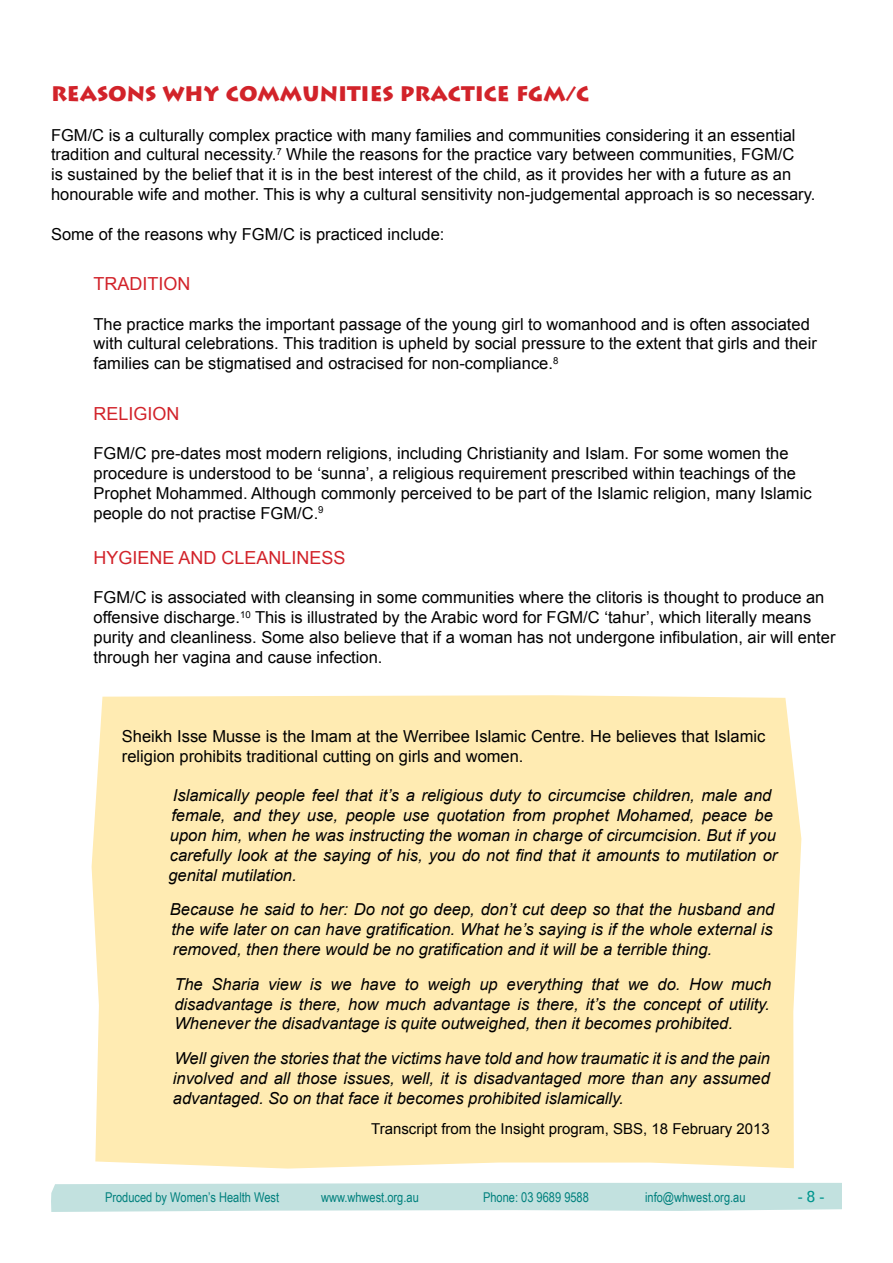
<style>
.page{position:relative;width:893px;height:1263px;background:#fff}
.page>*{position:absolute;margin:0;border:0;box-sizing:border-box;transform-origin:0 0}
.t1{font:900 21px "Liddie";color:#d2232a}
.t2{font:18px "Arial";color:#d2232a}
.t3{font:16.5px/19.8px "Arial";color:#000}
.t4{font:italic 16.5px/19.8px "Arial";color:#000;text-align:justify}
.t5{font:15px "Arial";color:#000}
.t6{font:700 15px "Bell Gothic Std";color:#00958e}
.t7{font:13.5px "Arial Narrow";color:#00928f}
</style>
<div class="page">
<svg style="left:51px;top:1183px;width:791px;height:29px;background:#c5e2e0"></svg>
<div style="left:91px;top:696px;width:711px;height:473px;background:#ffebb2"></div>
<p class="t1" style="left:51px;top:81px;width:540px">REASONS WHY COMMUNITIES PRACTICE FGM/C</p>
<p class="t3" style="left:51px;top:125px;width:766px">FGM/C is a culturally complex practice with many families and communities considering it an essential tradition and cultural necessity.<sup>7</sup> While the reasons for the practice vary between communities, FGM/C<br>is sustained by the belief that it is in the best interest of the child, as it provides her with a future as an honourable wife and mother. This is why a cultural sensitivity non-judgemental approach is so necessary.</p>
<p class="t3" style="left:51px;top:224px;width:395px">Some of the reasons why FGM/C is practiced include:</p>
<p class="t2" style="left:94px;top:272px;width:99px">TRADITION</p>
<p class="t3" style="left:94px;top:314px;width:725px">The practice marks the important passage of the young girl to womanhood and is often associated with cultural celebrations. This tradition is upheld by social pressure to the extent that girls and their families can be stigmatised and ostracised for non-compliance.<sup>8</sup></p>
<p class="t2" style="left:94px;top:401px;width:88px">RELIGION</p>
<p class="t3" style="left:94px;top:444px;width:720px">FGM/C pre-dates most modern religions, including Christianity and Islam. For some women the procedure is understood to be ‘sunna’, a religious requirement prescribed within teachings of the Prophet Mohammed. Although commonly perceived to be part of the Islamic religion, many Islamic people do not practise FGM/C.<sup>9</sup></p>
<p class="t2" style="left:94px;top:545px;width:254px">HYGIENE AND CLEANLINESS</p>
<p class="t3" style="left:94px;top:588px;width:743px">FGM/C is associated with cleansing in some communities where the clitoris is thought to produce an offensive discharge.<sup>10</sup> This is illustrated by the Arabic word for FGM/C ‘tahur’, which literally means purity and cleanliness. Some also believe that if a woman has not undergone infibulation, air will enter through her vagina and cause infection.</p>
<p class="t3" style="left:122px;top:726px;width:645px">Sheikh Isse Musse is the Imam at the Werribee Islamic Centre. He believes that Islamic religion prohibits traditional cutting on girls and women.</p>
<p class="t4" style="left:168px;top:786px;width:610px;text-align:left">Islamically people feel that it’s a religious duty to circumcise children, male and female, and they use, people use quotation from prophet Mohamed, peace be upon him, when he was instructing the woman in charge of circumcision. But if you carefully look at the saying of his, you do not find that it amounts to mutilation or genital mutilation.</p>
<p class="t4" style="left:170px;top:900px;width:606px">Because he said to her: Do not go deep, don’t cut deep so that the husband and the wife later on can have gratification. What he’s saying is if the whole external is removed, then there would be no gratification and it will be a terrible thing.</p>
<p class="t4" style="left:174px;top:974px;width:598px">The Sharia view is we have to weigh up everything that we do. How much disadvantage is there, how much advantage is there, it’s the concept of utility.<br>Whenever the disadvantage is quite outweighed, then it becomes prohibited.</p>
<p class="t4" style="left:173px;top:1049px;width:598px">Well given the stories that the victims have told and how traumatic it is and the pain involved and all those issues, well, it is disadvantaged more than any assumed advantaged. So on that face it becomes prohibited islamically.</p>
<p class="t5" style="left:371px;top:1119px;width:400px">Transcript from the Insight program, SBS, 18 February 2013</p>
<p class="t7" style="left:105px;top:1187px;width:176px">Produced by Women’s Health West</p>
<p class="t7" style="left:321px;top:1187px;width:99px">www.whwest.org.au</p>
<p class="t7" style="left:483px;top:1187px;width:107px">Phone: 03 9689 9588</p>
<p class="t7" style="left:645px;top:1187px;width:102px">info@whwest.org.au</p>
<p class="t6" style="left:798px;top:1187px;width:28px">- 8 -</p>
</div>
